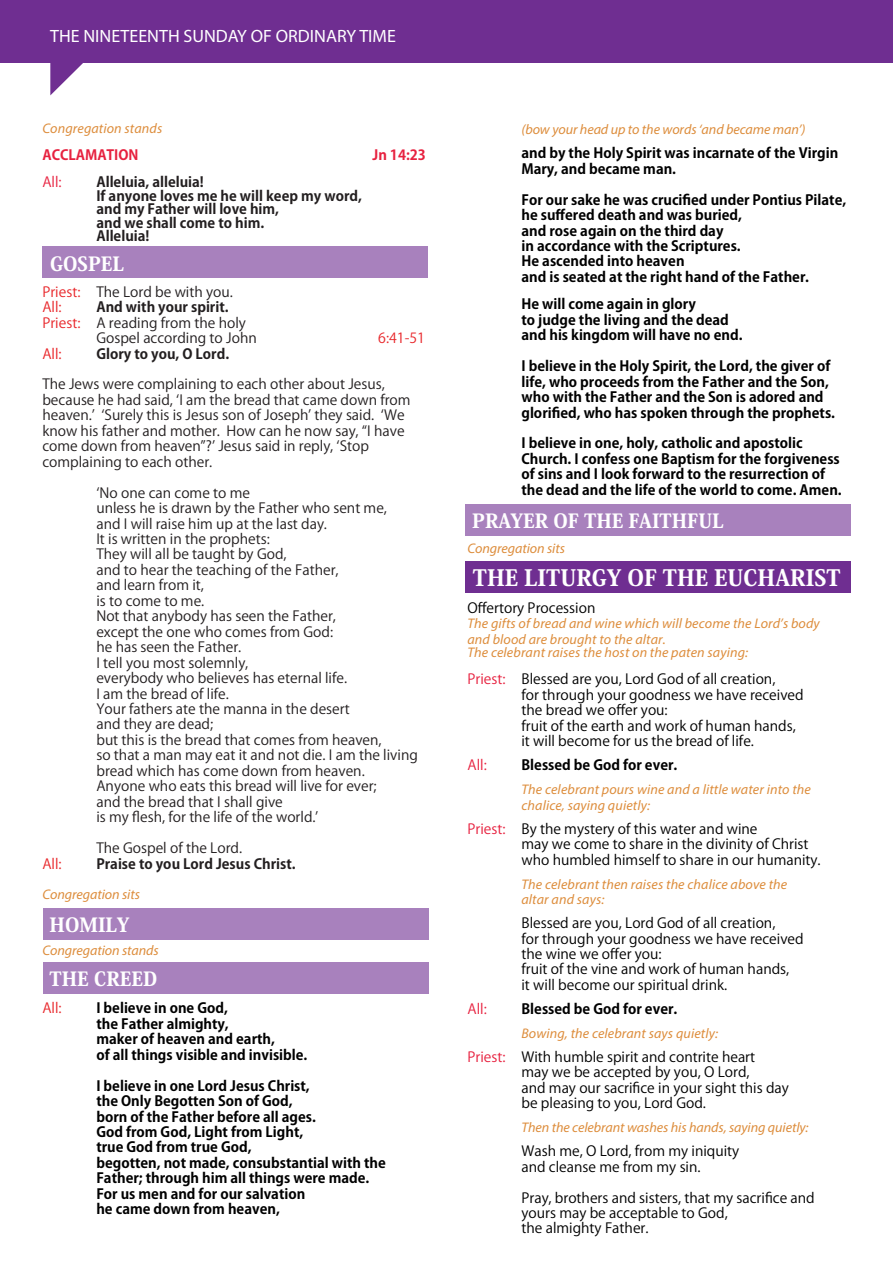
<style>
.page{position:relative;width:893px;height:1263px;background:#fff}
.page>*{position:absolute;margin:0;border:0;box-sizing:border-box;transform-origin:0 0}
.t1{font:800 22.35px "Koz Min Pro";color:#fff}
.t2{font:800 19.35px "Koz Min Pro";color:#fff}
.t3{font:17.85px "Myriad Pro";color:#fff}
.t4{font:700 13.95px/15.5px "Koz Go Pro";color:#000}
.t5{font:13.95px/15.5px "Koz Go Pro";color:#231f20}
.t6{font:13.95px/15.5px "Koz Go Pro";color:#000}
.t7{font:italic 13.95px/15.5px "Myriad Pro";letter-spacing:.01em;color:#dd8d3c}
.t8{font:700 13.95px/13.5px "Koz Go Pro";color:#231f20}
.t9{font:700 13.95px "Koz Go Pro";color:#e7213f}
.t10{font:13.95px "Koz Go Pro";color:#e8262a}
.t11{font:13.95px "Koz Go Pro";color:#e7213f}
.t12{font:13.95px "Koz Go Pro";color:#e92428}
.s1{color:#e8262a}
.s2{color:#e7213f}
</style>
<div class="page">
<div style="left:43px;top:908px;width:385px;height:31px;background:#a881bd"></div>
<div style="left:465px;top:504px;width:386px;height:31px;background:#a881bd"></div>
<div style="left:465px;top:561px;width:386px;height:32px;background:#6f2e91"></div>
<div style="left:43px;top:246px;width:385px;height:32px;background:#a881bd"></div>
<div style="left:0;top:0;width:893px;height:63px;background:#6f2e91"></div>
<svg style="left:50px;top:63px;width:33px;height:32px"></svg>
<div style="left:43px;top:962px;width:385px;height:32px;background:#a881bd"></div>
<p class="t3" style="left:50px;top:25px;width:347px">THE NINETEENTH SUNDAY OF ORDINARY TIME</p>
<p class="t7" style="left:42px;top:121px;width:121px">Congregation stands</p>
<p class="t9" style="left:42px;top:146px;width:98px">ACCLAMATION</p>
<p class="t9" style="left:372px;top:146px;width:55px">Jn 14:23</p>
<p class="t11" style="left:42px;top:173px;width:21px">All:</p>
<p class="t8" style="left:96px;top:176px;width:267px">Alleluia, alleluia!<br>If anyone loves me he will keep my word, and my Father will love him,<br>and we shall come to him.<br>Alleluia!</p>
<h2 class="t2" style="left:50px;top:249px;width:76px">GOSPEL</h2>
<p class="t5" style="left:42px;top:284px;width:192px"><span class="s1">Priest:</span> The Lord be with you.<br><span class="s1">All:</span></p>
<p class="t8" style="left:96px;top:301px;width:134px">And with your spirit.</p>
<p class="t5" style="left:42px;top:315px;width:205px"><span class="s1">Priest:</span> A reading from the holy</p>
<p class="t5" style="left:96px;top:331px;width:162px">Gospel according to John</p>
<p class="t10" style="left:378px;top:329px;width:48px">6:41-51</p>
<p class="t12" style="left:42px;top:344px;width:21px">All:</p>
<p class="t8" style="left:96px;top:348px;width:134px">Glory to you, O Lord.</p>
<p class="t5" style="left:42px;top:377px;width:370px">The Jews were complaining to each other about Jesus, because he had said, ʻI am the bread that came down from heaven.ʼ ʻSurely this is Jesus son of Josephʼ they said. ʻWe know his father and mother. How can he now say, “I have come down from heaven”?ʼ Jesus said in reply, ʻStop complaining to each other.</p>
<p class="t5" style="left:96px;top:485px;width:323px">ʻNo one can come to me<br>unless he is drawn by the Father who sent me,<br>and I will raise him up at the last day.<br>It is written in the prophets:<br>They will all be taught by God,<br>and to hear the teaching of the Father,<br>and learn from it,<br>is to come to me.<br>Not that anybody has seen the Father,<br>except the one who comes from God:<br>he has seen the Father.<br>I tell you most solemnly,<br>everybody who believes has eternal life.<br>I am the bread of life.<br>Your fathers ate the manna in the desert<br>and they are dead;<br>but this is the bread that comes from heaven,<br>so that a man may eat it and not die. I am the living bread which has come down from heaven.<br>Anyone who eats this bread will live for ever;<br>and the bread that I shall give<br>is my flesh, for the life of the world.ʼ</p>
<p class="t5" style="left:96px;top:841px;width:147px">The Gospel of the Lord.</p>
<p class="t10" style="left:42px;top:854px;width:21px">All:</p>
<p class="t8" style="left:96px;top:857px;width:201px">Praise to you Lord Jesus Christ.</p>
<p class="t7" style="left:42px;top:887px;width:99px">Congregation sits</p>
<h2 class="t2" style="left:50px;top:910px;width:81px">HOMILY</h2>
<p class="t7" style="left:42px;top:942px;width:118px">Congregation stands</p>
<h2 class="t2" style="left:50px;top:964px;width:109px">THE CREED</h2>
<p class="t10" style="left:42px;top:999px;width:21px">All:</p>
<p class="t4" style="left:96px;top:1001px;width:213px">I believe in one God,<br>the Father almighty,<br>maker of heaven and earth,<br>of all things visible and invisible.</p>
<p class="t4" style="left:96px;top:1079px;width:291px">I believe in one Lord Jesus Christ,<br>the Only Begotten Son of God,<br>born of the Father before all ages.<br>God from God, Light from Light,<br>true God from true God,<br>begotten, not made, consubstantial with the<br>Father; through him all things were made.<br>For us men and for our salvation<br>he came down from heaven,</p>
<p class="t7" style="left:521px;top:122px;width:286px">(bow your head up to the words ‘and became man’)</p>
<p class="t4" style="left:521px;top:146px;width:318px">and by the Holy Spirit was incarnate of the Virgin<br>Mary, and became man.</p>
<p class="t4" style="left:521px;top:193px;width:326px">For our sake he was crucified under Pontius Pilate, he suffered death and was buried,<br>and rose again on the third day<br>in accordance with the Scriptures.<br>He ascended into heaven<br>and is seated at the right hand of the Father.</p>
<p class="t4" style="left:521px;top:297px;width:222px">He will come again in glory<br>to judge the living and the dead and his kingdom will have no end.</p>
<p class="t4" style="left:521px;top:359px;width:315px">I believe in the Holy Spirit, the Lord, the giver of life, who proceeds from the Father and the Son, who with the Father and the Son is adored and glorified, who has spoken through the prophets.</p>
<p class="t4" style="left:521px;top:436px;width:322px">I believe in one, holy, catholic and apostolic Church. I confess one Baptism for the forgiveness of sins and I look forward to the resurrection of the dead and the life of the world to come. Amen.</p>
<h2 class="t2" style="left:472px;top:506px;width:253px">PRAYER OF THE FAITHFUL</h2>
<p class="t7" style="left:467px;top:540px;width:99px">Congregation sits</p>
<h1 class="t1" style="left:473px;top:561px;width:369px">THE LITURGY OF THE EUCHARIST</h1>
<p class="t6" style="left:467px;top:600px;width:129px">Offertory Procession</p>
<p class="t7" style="left:467px;top:616px;width:354px">The gifts of bread and wine which will become the Lord’s body and blood are brought to the altar.</p>
<p class="t7" style="left:467px;top:645px;width:282px">The celebrant raises the host on the paten saying:</p>
<p class="t6" style="left:521px;top:672px;width:284px;text-indent:-54px"><span class="s2">Priest:</span> Blessed are you, Lord God of all creation,<br>for through your goodness we have received the bread we offer you:<br>fruit of the earth and work of human hands, it will become for us the bread of life.</p>
<p class="t11" style="left:467px;top:756px;width:21px">All:</p>
<p class="t4" style="left:521px;top:758px;width:157px">Blessed be God for ever.</p>
<p class="t7" style="left:521px;top:782px;width:291px">The celebrant pours wine and a little water into the chalice, saying quietly:</p>
<p class="t6" style="left:521px;top:821px;width:300px;text-indent:-54px"><span class="s2">Priest:</span> By the mystery of this water and wine<br>may we come to share in the divinity of Christ who humbled himself to share in our humanity.</p>
<p class="t7" style="left:521px;top:876px;width:267px">The celebrant then raises the chalice above the altar and says:</p>
<p class="t6" style="left:521px;top:915px;width:284px">Blessed are you, Lord God of all creation,<br>for through your goodness we have received the wine we offer you:<br>fruit of the vine and work of human hands,<br>it will become our spiritual drink.</p>
<p class="t11" style="left:467px;top:1000px;width:21px">All:</p>
<p class="t4" style="left:521px;top:1002px;width:157px">Blessed be God for ever.</p>
<p class="t7" style="left:521px;top:1025px;width:198px">Bowing, the celebrant says quietly:</p>
<p class="t6" style="left:521px;top:1049px;width:269px;text-indent:-54px"><span class="s2">Priest:</span> With humble spirit and contrite heart<br>may we be accepted by you, O Lord,<br>and may our sacrifice in your sight this day be pleasing to you, Lord God.</p>
<p class="t7" style="left:521px;top:1119px;width:289px">Then the celebrant washes his hands, saying quietly:</p>
<p class="t6" style="left:521px;top:1144px;width:219px">Wash me, O Lord, from my iniquity and cleanse me from my sin.</p>
<p class="t6" style="left:521px;top:1190px;width:295px">Pray, brothers and sisters, that my sacrifice and yours may be acceptable to God,<br>the almighty Father.</p>
</div>
